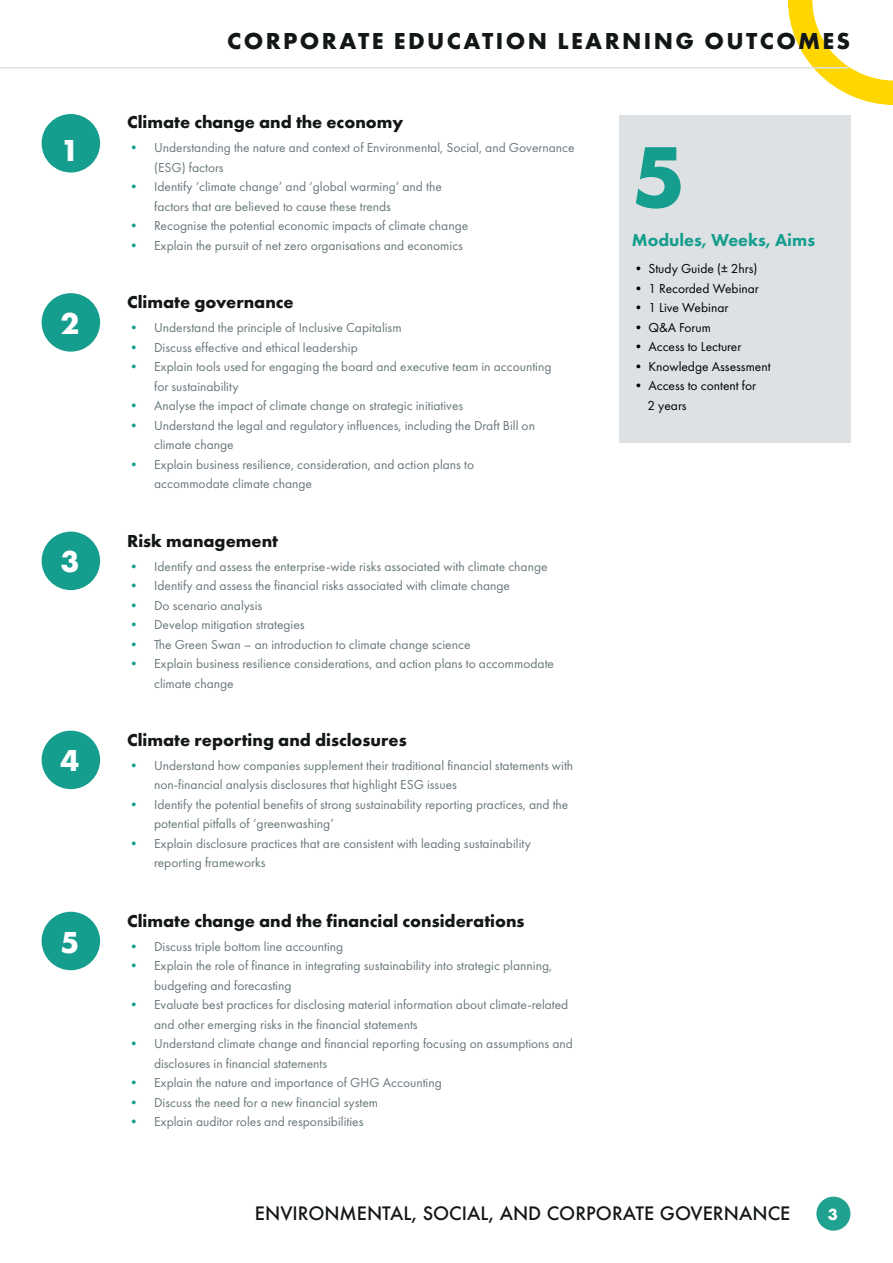
<style>
.page{position:relative;width:893px;height:1263px;background:#fff}
.page>*{position:absolute;margin:0;border:0;box-sizing:border-box;transform-origin:0 0}
.t1{font:700 90px "Futura PT";color:#159d8e}
.t2{font:700 31.5px "Futura PT";color:#fff}
.t3{font:700 24px "Futura PT";letter-spacing:.1em;color:#131718}
.t4{font:700 18px "Futura PT";color:#141718}
.t5{font:500 18px "Futura";color:#141718}
.t6{font:800 18px "Futura PT";color:#159d8e}
.t7{font:700 16.8px "Futura PT";color:#fff}
.t8{font:13.5px/19.5px "Futura PT";color:#69777c}
.t9{font:13.5px/19.5px "Futura PT";color:#000}
.s1{color:#159d8e}
</style>
<div class="page">
<div style="left:42px;top:114px;width:58px;height:59px;background:#159d8e;border-radius:50%"></div>
<div style="left:619px;top:116px;width:231px;height:327px;background:#dde1e3"></div>
<div style="left:42px;top:293px;width:58px;height:59px;background:#159d8e;border-radius:50%"></div>
<div style="left:42px;top:532px;width:58px;height:58px;background:#159d8e;border-radius:50%"></div>
<div style="left:42px;top:731px;width:58px;height:58px;background:#159d8e;border-radius:50%"></div>
<div style="left:42px;top:912px;width:58px;height:58px;background:#159d8e;border-radius:50%"></div>
<svg style="left:788px;top:0;width:105px;height:105px"></svg>
<hr style="left:0;top:67px;width:849px;height:2px;background:#dde1e3">
<div style="left:816px;top:1197px;width:34px;height:34px;background:#21a190;border-radius:50%"></div>
<h2 class="t2" style="left:60px;top:130px;width:20px">1</h2>
<h2 class="t2" style="left:60px;top:303px;width:20px">2</h2>
<h2 class="t2" style="left:60px;top:541px;width:20px">3</h2>
<h2 class="t2" style="left:60px;top:740px;width:20px">4</h2>
<h2 class="t2" style="left:60px;top:922px;width:20px">5</h2>
<h3 class="t3" style="left:227px;top:25px;width:625px">CORPORATE EDUCATION LEARNING OUTCOMES</h3>
<h3 class="t4" style="left:127px;top:111px;width:278px">Climate change and the economy</h3>
<p class="t8" style="left:154px;top:138px;width:422px;text-indent:-27px"><span class="s1">•</span> Understanding the nature and context of Environmental, Social, and Governance (ESG) factors</p>
<p class="t8" style="left:154px;top:177px;width:289px;text-indent:-27px"><span class="s1">•</span> Identify ‘climate change’ and ‘global warming’ and the factors that are believed to cause these trends</p>
<p class="t8" style="left:127px;top:216px;width:343px"><span class="s1">•</span> Recognise the potential economic impacts of climate change</p>
<p class="t8" style="left:127px;top:236px;width:337px"><span class="s1">•</span> Explain the pursuit of net zero organisations and economics</p>
<h3 class="t4" style="left:127px;top:291px;width:168px">Climate governance</h3>
<p class="t8" style="left:127px;top:318px;width:276px"><span class="s1">•</span> Understand the principle of Inclusive Capitalism</p>
<p class="t8" style="left:127px;top:338px;width:232px"><span class="s1">•</span> Discuss effective and ethical leadership</p>
<p class="t8" style="left:154px;top:357px;width:399px;text-indent:-27px"><span class="s1">•</span> Explain tools used for engaging the board and executive team in accounting for sustainability</p>
<p class="t8" style="left:127px;top:396px;width:338px"><span class="s1">•</span> Analyse the impact of climate change on strategic initiatives</p>
<p class="t8" style="left:154px;top:415px;width:382px;text-indent:-27px"><span class="s1">•</span> Understand the legal and regulatory influences, including the Draft Bill on climate change</p>
<p class="t8" style="left:154px;top:454px;width:322px;text-indent:-27px"><span class="s1">•</span> Explain business resilience, consideration, and action plans to accommodate climate change</p>
<h3 class="t4" style="left:127px;top:529px;width:153px">Risk management</h3>
<p class="t8" style="left:127px;top:556px;width:422px"><span class="s1">•</span> Identify and assess the enterprise-wide risks associated with climate change</p>
<p class="t8" style="left:127px;top:576px;width:384px"><span class="s1">•</span> Identify and assess the financial risks associated with climate change</p>
<p class="t8" style="left:127px;top:595px;width:137px"><span class="s1">•</span> Do scenario analysis</p>
<p class="t8" style="left:127px;top:615px;width:179px"><span class="s1">•</span> Develop mitigation strategies</p>
<p class="t8" style="left:127px;top:634px;width:345px"><span class="s1">•</span> The Green Swan – an introduction to climate change science</p>
<p class="t8" style="left:154px;top:654px;width:401px;text-indent:-27px"><span class="s1">•</span> Explain business resilience considerations, and action plans to accommodate climate change</p>
<h3 class="t4" style="left:127px;top:728px;width:281px">Climate reporting and disclosures</h3>
<p class="t8" style="left:154px;top:755px;width:421px;text-indent:-27px"><span class="s1">•</span> Understand how companies supplement their traditional financial statements with non-financial analysis disclosures that highlight ESG issues</p>
<p class="t8" style="left:154px;top:794px;width:416px;text-indent:-27px"><span class="s1">•</span> Identify the potential benefits of strong sustainability reporting practices, and the potential pitfalls of ‘greenwashing’</p>
<p class="t8" style="left:154px;top:833px;width:378px;text-indent:-27px"><span class="s1">•</span> Explain disclosure practices that are consistent with leading sustainability reporting frameworks</p>
<h3 class="t4" style="left:127px;top:909px;width:399px">Climate change and the financial considerations</h3>
<p class="t8" style="left:127px;top:937px;width:218px"><span class="s1">•</span> Discuss triple bottom line accounting</p>
<p class="t8" style="left:154px;top:956px;width:400px;text-indent:-27px"><span class="s1">•</span> Explain the role of finance in integrating sustainability into strategic planning, budgeting and forecasting</p>
<p class="t8" style="left:154px;top:995px;width:416px;text-indent:-27px"><span class="s1">•</span> Evaluate best practices for disclosing material information about climate-related and other emerging risks in the financial statements</p>
<p class="t8" style="left:154px;top:1034px;width:420px;text-indent:-27px"><span class="s1">•</span> Understand climate change and financial reporting focusing on assumptions and disclosures in financial statements</p>
<p class="t8" style="left:127px;top:1073px;width:316px"><span class="s1">•</span> Explain the nature and importance of GHG Accounting</p>
<p class="t8" style="left:127px;top:1092px;width:252px"><span class="s1">•</span> Discuss the need for a new financial system</p>
<p class="t8" style="left:127px;top:1112px;width:238px"><span class="s1">•</span> Explain auditor roles and responsibilities</p>
<h1 class="t1" style="left:632px;top:119px;width:55px">5</h1>
<h3 class="t6" style="left:632px;top:229px;width:185px">Modules, Weeks, Aims</h3>
<p class="t9" style="left:632px;top:259px;width:127px">• Study Guide (± 2hrs)</p>
<p class="t9" style="left:632px;top:278px;width:129px">• 1 Recorded Webinar</p>
<p class="t9" style="left:632px;top:298px;width:98px">• 1 Live Webinar</p>
<p class="t9" style="left:632px;top:317px;width:81px">• Q&amp;A Forum</p>
<p class="t9" style="left:632px;top:337px;width:111px">• Access to Lecturer</p>
<p class="t9" style="left:632px;top:356px;width:140px">• Knowledge Assessment</p>
<p class="t9" style="left:647px;top:376px;width:110px;text-indent:-16px">• Access to content for<br>2 years</p>
<h3 class="t5" style="left:255px;top:1201px;width:537px">ENVIRONMENTAL, SOCIAL, AND CORPORATE GOVERNANCE</h3>
<p class="t7" style="left:828px;top:1203px;width:12px">3</p>
</div>
